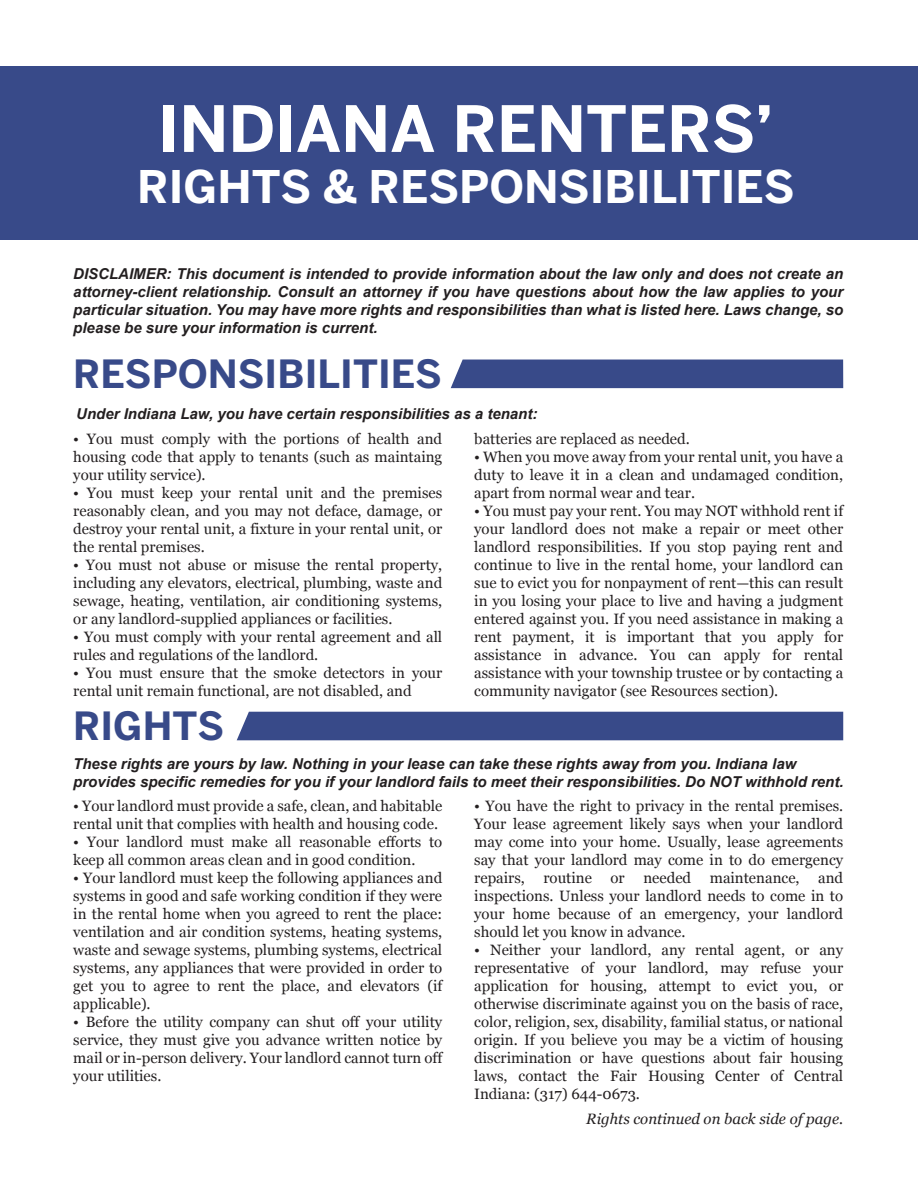
<style>
.page{position:relative;width:918px;height:1188px;background:#fff}
.page>*{position:absolute;margin:0;border:0;box-sizing:border-box;transform-origin:0 0}
.t1{font:700 63.15px "Benton Sans";color:#fff}
.t2{font:700 44.7px "Benton Sans";color:#fff}
.t3{font:700 38.55px "Benton Sans";color:#384a89}
.t4{font:15px/18px "Georgia";color:#231f20;text-align:justify}
.t5{font:italic 700 15px/18px "Arial";color:#231f20}
.t6{font:italic 15px "Georgia";color:#231f20}
</style>
<div class="page">
<div style="left:0;top:66px;width:917px;height:173px;background:#384a89"></div>
<div style="left:451px;top:360px;width:392px;height:28px;background:#384a89"></div>
<div style="left:237px;top:712px;width:606px;height:28px;background:#384a89"></div>
<h1 class="t1" style="left:158px;top:91px;width:616px">INDIANA RENTERS’</h1>
<h2 class="t2" style="left:137px;top:160px;width:659px">RIGHTS &amp; RESPONSIBILITIES</h2>
<p class="t5" style="left:73px;top:266px;width:771px;text-align:justify">DISCLAIMER: This document is intended to provide information about the law only and does not create an attorney-client relationship. Consult an attorney if you have questions about how the law applies to your particular situation. You may have more rights and responsibilities than what is listed here. Laws change, so please be sure your information is current.</p>
<h3 class="t3" style="left:73px;top:351px;width:370px">RESPONSIBILITIES</h3>
<p class="t5" style="left:76px;top:405px;width:463px">Under Indiana Law, you have certain responsibilities as a tenant:</p>
<p class="t4" style="left:73px;top:430px;width:370px">• You must comply with the portions of health and housing code that apply to tenants (such as maintaing your utility service).</p>
<p class="t4" style="left:73px;top:484px;width:370px">• You must keep your rental unit and the premises reasonably clean, and you may not deface, damage, or destroy your rental unit, a fixture in your rental unit, or the rental premises.</p>
<p class="t4" style="left:73px;top:556px;width:370px">• You must not abuse or misuse the rental property, including any elevators, electrical, plumbing, waste and sewage, heating, ventilation, air conditioning systems, or any landlord-supplied appliances or facilities.</p>
<p class="t4" style="left:73px;top:628px;width:370px">• You must comply with your rental agreement and all rules and regulations of the landlord.</p>
<p class="t4" style="left:73px;top:664px;width:370px">• You must ensure that the smoke detectors in your rental unit remain functional, are not disabled, and</p>
<h3 class="t3" style="left:73px;top:703px;width:152px">RIGHTS</h3>
<p class="t4" style="left:474px;top:430px;width:217px">batteries are replaced as needed.</p>
<p class="t4" style="left:474px;top:448px;width:370px">• When you move away from your rental unit, you have a duty to leave it in a clean and undamaged condition, apart from normal wear and tear.</p>
<p class="t4" style="left:474px;top:502px;width:370px">• You must pay your rent. You may NOT withhold rent if your landlord does not make a repair or meet other landlord responsibilities. If you stop paying rent and continue to live in the rental home, your landlord can sue to evict you for nonpayment of rent—this can result in you losing your place to live and having a judgment entered against you. If you need assistance in making a rent payment, it is important that you apply for assistance in advance. You can apply for rental assistance with your township trustee or by contacting a community navigator (see Resources section).</p>
<p class="t5" style="left:73px;top:755px;width:772px">These rights are yours by law. Nothing in your lease can take these rights away from you. Indiana law provides specific remedies for you if your landlord fails to meet their responsibilities. Do NOT withhold rent.</p>
<p class="t4" style="left:73px;top:796px;width:370px">• Your landlord must provide a safe, clean, and habitable rental unit that complies with health and housing code.</p>
<p class="t4" style="left:73px;top:832px;width:370px">• Your landlord must make all reasonable efforts to keep all common areas clean and in good condition.</p>
<p class="t4" style="left:73px;top:868px;width:370px">• Your landlord must keep the following appliances and systems in good and safe working condition if they were in the rental home when you agreed to rent the place: ventilation and air condition systems, heating systems, waste and sewage systems, plumbing systems, electrical systems, any appliances that were provided in order to get you to agree to rent the place, and elevators (if applicable).</p>
<p class="t4" style="left:73px;top:1012px;width:370px">• Before the utility company can shut off your utility service, they must give you advance written notice by mail or in-person delivery. Your landlord cannot turn off your utilities.</p>
<p class="t4" style="left:474px;top:796px;width:370px">• You have the right to privacy in the rental premises.<br>Your lease agreement likely says when your landlord may come into your home. Usually, lease agreements say that your landlord may come in to do emergency repairs, routine or needed maintenance, and inspections. Unless your landlord needs to come in to your home because of an emergency, your landlord should let you know in advance.</p>
<p class="t4" style="left:474px;top:940px;width:370px">• Neither your landlord, any rental agent, or any representative of your landlord, may refuse your application for housing, attempt to evict you, or otherwise discriminate against you on the basis of race, color, religion, sex, disability, familial status, or national origin. If you believe you may be a victim of housing discrimination or have questions about fair housing laws, contact the Fair Housing Center of Central Indiana: (317) 644-0673.</p>
<p class="t6" style="left:586px;top:1108px;width:259px">Rights continued on back side of page.</p>
</div>
